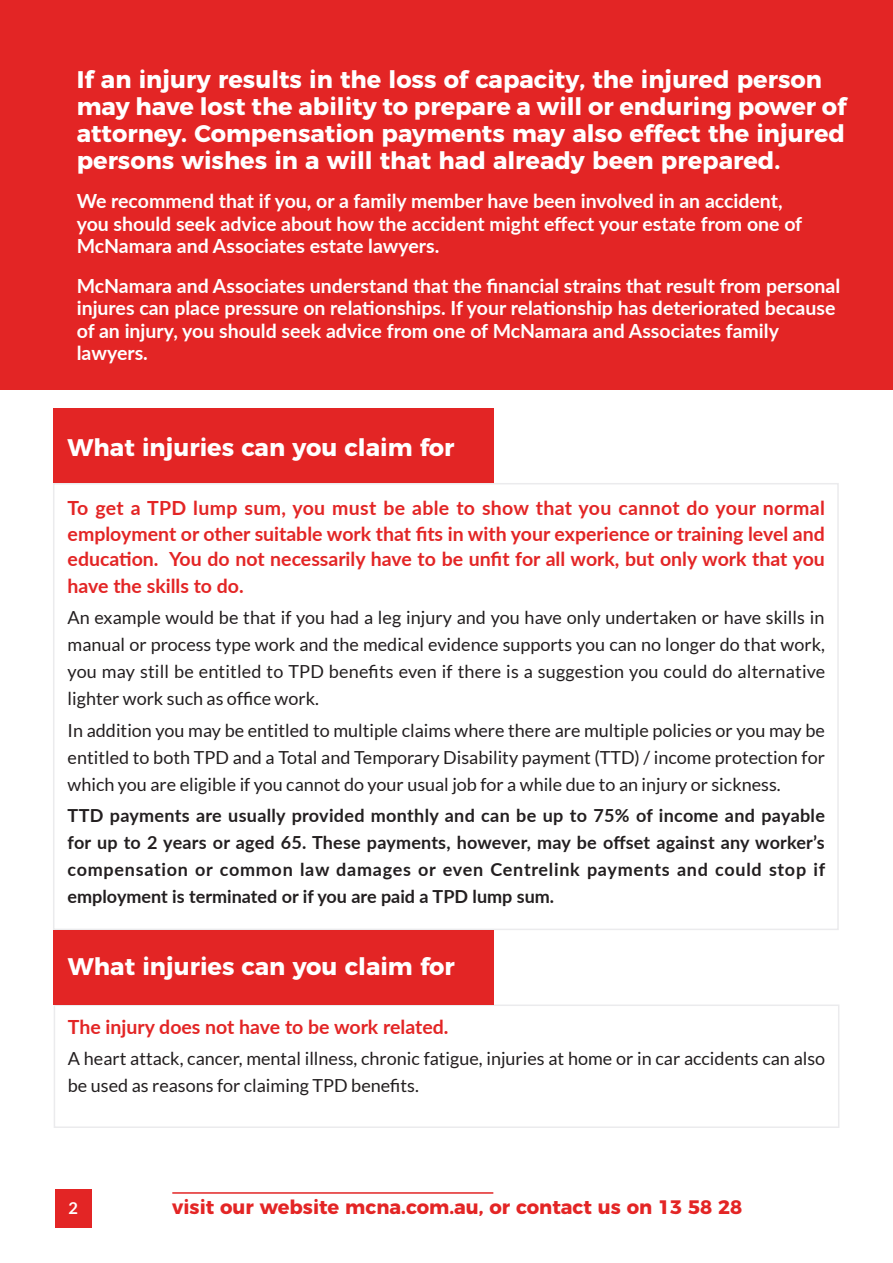
<style>
.page{position:relative;width:893px;height:1263px;background:#fff}
.page>*{position:absolute;margin:0;border:0;box-sizing:border-box;transform-origin:0 0}
.Intro_-_White_13pt{font:700 24px/27px "Montserrat";color:#fff}
.Intro{font:700 24px "Montserrat";color:#fff}
.Intro_-_White_13pt-2{font:700 19.5px/22.5px "Lato";color:#fff}
.body_copy{font:700 19.5px/26px "Lato";color:#e32525;text-align:justify}
.Intro-2{font:700 19.5px "Montserrat";color:#e32525}
.body_copy-2{font:18px/27px "Lato";color:#231f20;text-align:justify}
.body_copy-3{font:700 18px/27px "Lato";color:#231f20;text-align:justify}
.indent_body_copy{font:700 16.5px "Lato";color:#fff}
</style>
<div class="page">
<div style="left:53px;top:483px;width:786px;height:447px;background:#fff;border:2px solid #ebebed"></div>
<div style="left:54px;top:1004px;width:785px;height:124px;background:#fff;border:2px solid #ebebed"></div>
<div style="left:0;top:0;width:893px;height:390px;background:#e32525"></div>
<div style="left:55px;top:1189px;width:36px;height:39px;background:#e32525"></div>
<hr style="left:172px;top:1192px;width:321px;height:2px;background:#e32525">
<div style="left:53px;top:409px;width:440px;height:74px;background:#e32525"></div>
<div style="left:54px;top:930px;width:440px;height:74px;background:#e32525"></div>
<p class="Intro_-_White_13pt" style="left:77px;top:64px;width:771px">If an injury results in the loss of capacity, the injured person may have lost the ability to prepare a will or enduring power of attorney. Compensation payments may also effect the injured persons wishes in a will that had already been prepared.</p>
<p class="Intro_-_White_13pt-2" style="left:77px;top:189px;width:727px">We recommend that if you, or a family member have been involved in an accident, you should seek advice about how the accident might effect your estate from one of<br>McNamara and Associates estate lawyers.</p>
<p class="Intro_-_White_13pt-2" style="left:77px;top:273px;width:765px">McNamara and Associates understand that the financial strains that result from personal injures can place pressure on relationships. If your relationship has deteriorated because of an injury, you should seek advice from one of McNamara and Associates family lawyers.</p>
<p class="Intro" style="left:68px;top:428px;width:388px">What injuries can you claim for</p>
<p class="body_copy" style="left:68px;top:494px;width:759px">To get a TPD lump sum, you must be able to show that you cannot do your normal employment or other suitable work that fits in with your experience or training level and education. You do not necessarily have to be unfit for all work, but only work that you have the skills to do.</p>
<p class="body_copy-2" style="left:68px;top:604px;width:759px">An example would be that if you had a leg injury and you have only undertaken or have skills in manual or process type work and the medical evidence supports you can no longer do that work, you may still be entitled to TPD benefits even if there is a suggestion you could do alternative lighter work such as office work.</p>
<p class="body_copy-2" style="left:68px;top:716px;width:759px">In addition you may be entitled to multiple claims where there are multiple policies or you may be entitled to both TPD and a Total and Temporary Disability payment (TTD) / income protection for which you are eligible if you cannot do your usual job for a while due to an injury or sickness.</p>
<p class="body_copy-3" style="left:68px;top:801px;width:759px">TTD payments are usually provided monthly and can be up to 75% of income and payable for up to 2 years or aged 65. These payments, however, may be offset against any worker’s compensation or common law damages or even Centrelink payments and could stop if employment is terminated or if you are paid a TPD lump sum.</p>
<p class="Intro" style="left:68px;top:946px;width:388px">What injuries can you claim for</p>
<p class="body_copy" style="left:68px;top:1013px;width:382px">The injury does not have to be work related.</p>
<p class="body_copy-2" style="left:68px;top:1045px;width:759px">A heart attack, cancer, mental illness, chronic fatigue, injuries at home or in car accidents can also be used as reasons for claiming TPD benefits.</p>
<p class="indent_body_copy" style="left:68px;top:1195px;width:11px">2</p>
<p class="Intro-2" style="left:172px;top:1191px;width:571px">visit our website mcna.com.au, or contact us on 13 58 28</p>
</div>
